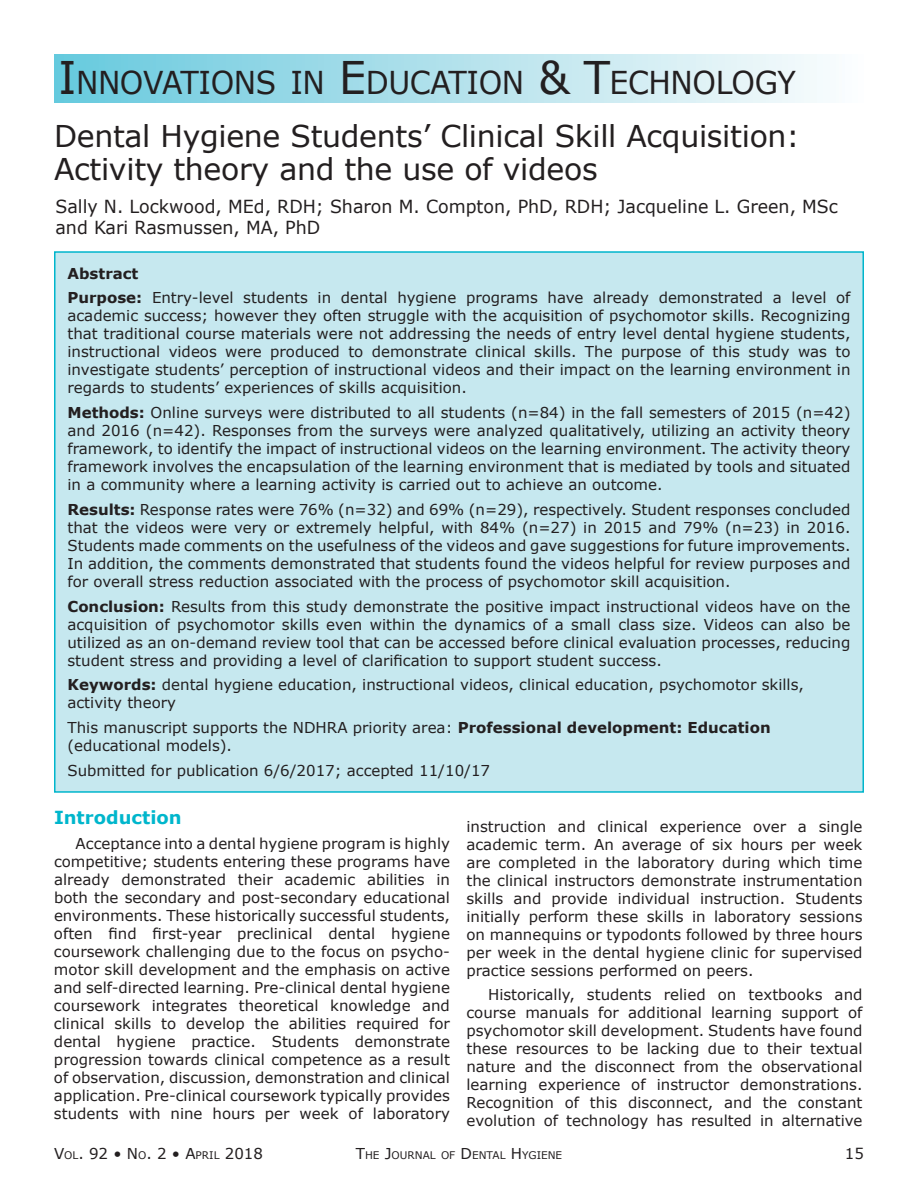
<style>
.page{position:relative;width:918px;height:1188px;background:#fff}
.page>*{position:absolute;margin:0;border:0;box-sizing:border-box;transform-origin:0 0}
.t1{font:31.5px "Verdana";letter-spacing:-.015em;color:#231f20;scale:.95 1}
.t2{font:30px/33px "Verdana";letter-spacing:-.01em;color:#231f20}
.t3{font:18px/21px "Verdana";color:#231f20}
.t4{font:700 18px "Verdana";color:#00b6cc}
.t5{font:15px/18px "Verdana";color:#231f20;text-align:justify}
.t6{font:15px "Verdana";color:#231f20}
.t7{font:10.5px "Verdana";color:#231f20}
.s1{font-size:45px}
.s2{font-weight:700}
.s3{font-size:10.5px}
.s4{font-size:15px}
</style>
<div class="page">
<div style="left:54px;top:54px;width:810px;height:49px;background:linear-gradient(to right,#68c9dd,#fdfcfd)"></div>
<div style="left:54px;top:251px;width:810px;height:542px;background:#c6e8ef;border:2px solid #00b6cc"></div>
<h1 class="t1" style="left:58px;top:61px;width:778px"><span class="s1">I</span> NNOVATIONS IN <span class="s1">E</span> DUCATION <span class="s1">&amp; T</span>ECHNOLOGY</h1>
<h2 class="t2" style="left:54px;top:119px;width:747px">Dental Hygiene Students’ Clinical Skill Acquisition:<br>Activity theory and the use of videos</h2>
<p class="t3" style="left:56px;top:195px;width:784px">Sally N. Lockwood, MEd, RDH; Sharon M. Compton, PhD, RDH; Jacqueline L. Green, MSc and Kari Rasmussen, MA, PhD</p>
<p class="t5" style="left:68px;top:261px;width:785px;line-height:24.8px"><span class="s2">Abstract<br>Purpose:</span> Entry-level students in dental hygiene programs have already demonstrated a level of</p>
<p class="t5" style="left:68px;top:307px;width:785px">academic success; however they often struggle with the acquisition of psychomotor skills. Recognizing that traditional course materials were not addressing the needs of entry level dental hygiene students, instructional videos were produced to demonstrate clinical skills. The purpose of this study was to investigate students’ perception of instructional videos and their impact on the learning environment in regards to students’ experiences of skills acquisition.</p>
<p class="t5" style="left:68px;top:404px;width:785px"><span class="s2">Methods:</span> Online surveys were distributed to all students (n=84) in the fall semesters of 2015 (n=42) and 2016 (n=42). Responses from the surveys were analyzed qualitatively, utilizing an activity theory framework, to identify the impact of instructional videos on the learning environment. The activity theory framework involves the encapsulation of the learning environment that is mediated by tools and situated in a community where a learning activity is carried out to achieve an outcome.</p>
<p class="t5" style="left:68px;top:500px;width:785px"><span class="s2">Results:</span> Response rates were 76% (n=32) and 69% (n=29), respectively. Student responses concluded that the videos were very or extremely helpful, with 84% (n=27) in 2015 and 79% (n=23) in 2016.<br>Students made comments on the usefulness of the videos and gave suggestions for future improvements.<br>In addition, the comments demonstrated that students found the videos helpful for review purposes and for overall stress reduction associated with the process of psychomotor skill acquisition.</p>
<p class="t5" style="left:68px;top:597px;width:785px"><span class="s2">Conclusion:</span> Results from this study demonstrate the positive impact instructional videos have on the acquisition of psychomotor skills even within the dynamics of a small class size. Videos can also be utilized as an on-demand review tool that can be accessed before clinical evaluation processes, reducing student stress and providing a level of clarification to support student success.</p>
<p class="t5" style="left:68px;top:676px;width:738px"><span class="s2">Keywords:</span> dental hygiene education, instructional videos, clinical education, psychomotor skills, activity theory</p>
<p class="t5" style="left:68px;top:719px;width:705px">This manuscript supports the NDHRA priority area: <span class="s2">Professional development: Education </span>(educational models).</p>
<p class="t5" style="left:68px;top:761px;width:424px">Submitted for publication 6/6/2017; accepted 11/10/17</p>
<p class="t4" style="left:54px;top:804px;width:129px">Introduction</p>
<p class="t5" style="left:54px;top:834px;width:398px;text-indent:22px">Acceptance into a dental hygiene program is highly competitive; students entering these programs have already demonstrated their academic abilities in both the secondary and post-secondary educational environments. These historically successful students, often find first-year preclinical dental hygiene coursework challenging due to the focus on psycho&shy;motor skill development and the emphasis on active and self-directed learning. Pre-clinical dental hygiene coursework integrates theoretical knowledge and clinical skills to develop the abilities required for dental hygiene practice. Students demonstrate progression towards clinical competence as a result of observation, discussion, demonstration and clinical application. Pre-clinical coursework typically provides students with nine hours per week of laboratory</p>
<p class="t5" style="left:466px;top:817px;width:398px">instruction and clinical experience over a single academic term. An average of six hours per week are completed in the laboratory during which time the clinical instructors demonstrate instrumentation skills and provide individual instruction. Students initially perform these skills in laboratory sessions on mannequins or typodonts followed by three hours per week in the dental hygiene clinic for supervised practice sessions performed on peers.</p>
<p class="t5" style="left:466px;top:986px;width:398px;text-indent:22px">Historically, students relied on textbooks and course manuals for additional learning support of psychomotor skill development. Students have found these resources to be lacking due to their textual nature and the disconnect from the observational learning experience of instructor demonstrations.<br>Recognition of this disconnect, and the constant evolution of technology has resulted in alternative</p>
<p class="t6" style="left:54px;top:1143px;width:210px">V<span class="s3">OL</span>. 92 • N<span class="s3">O</span>. 2 • A<span class="s3">PRIL</span> 2018</p>
<p class="t7" style="left:356px;top:1148px;width:131px"><span class="s4">T</span>HE <span class="s4">J</span>OURNAL OF <span class="s4">D</span>ENTA</p>
<p class="t7" style="left:500px;top:1148px;width:64px">L <span class="s4">H</span>YGIEN E</p>
<p class="t6" style="left:845px;top:1143px;width:21px">15</p>
</div>
